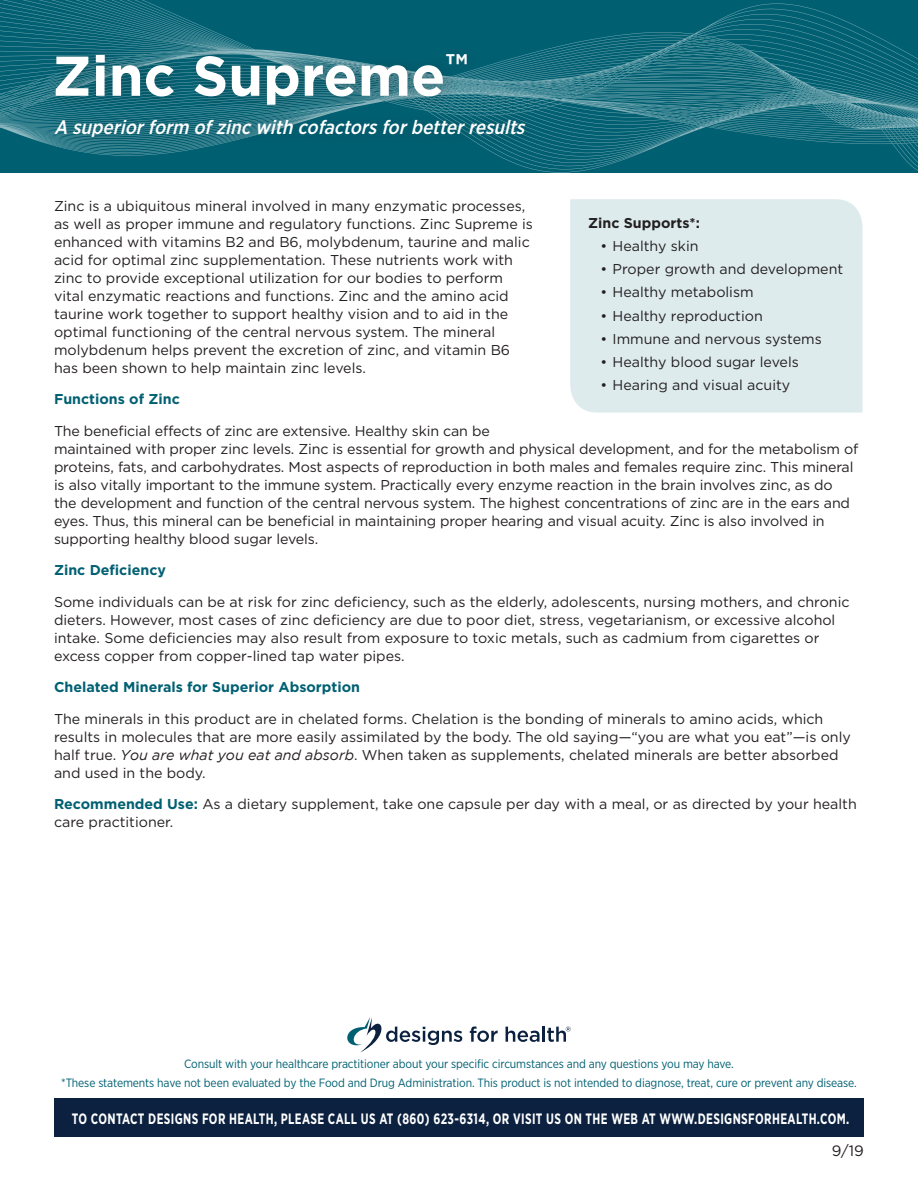
<style>
.page{position:relative;width:918px;height:1188px;background:#fff}
.page>*{position:absolute;margin:0;border:0;box-sizing:border-box;transform-origin:0 0}
.t1{font:700 55.95px "Gotham";color:#fff}
.t2{font:italic 500 19.5px "Gotham Narrow";color:#fff}
.t3{font:700 15px "Gotham Narrow";letter-spacing:.03em;color:#fff;scale:.8 1}
.t4{font:15px "Gotham";color:#231f20}
.t5{font:14.25px/18px "Gotham";color:#231f20}
.t6{font:700 14.25px "Gotham";color:#006072}
.t7{font:700 14.25px "Gotham";color:#231f20}
.t8{font:12px "Gotham Narrow";letter-spacing:-.01em;color:#006072}
.s1{font-style:italic}
.s2{font-weight:700;color:#006072}
</style>
<div class="page">
<svg style="left:0;top:0;width:918px;height:173px;background:#0a6677"></svg>
<img style="left:0;top:99px;width:385px;height:57px">
<img style="left:0;top:108px;width:918px;height:20px">
<img style="left:0;top:0;width:777px;height:69px">
<img style="left:0;top:77px;width:794px;height:19px">
<img style="left:1px;top:93px;width:825px;height:17px">
<img style="left:211px;top:34px;width:539px;height:49px">
<img style="left:485px;top:90px;width:337px;height:3px">
<div style="left:54px;top:1098px;width:810px;height:39px;background:#0b213f"></div>
<svg style="left:347px;top:1017px;width:115px;height:36px"></svg>
<svg style="left:470px;top:1026px;width:28px;height:16px"></svg>
<svg style="left:506px;top:1027px;width:34px;height:15px"></svg>
<hr style="left:542px;top:1027px;width:3px;height:15px;background:#0b213f">
<svg style="left:547px;top:1027px;width:24px;height:15px"></svg>
<div style="left:44px;top:41px;width:441px;height:80px;background:#231f20;opacity:.25"></div>
<div style="left:45px;top:108px;width:498px;height:44px;background:#231f20;opacity:.25"></div>
<div style="left:570px;top:199px;width:292px;height:214px;background:#deebed"></div>
<p class="t1" style="left:52px;top:39px;width:417px">Zinc Supreme<sup>™</sup></p>
<p class="t2" style="left:54px;top:115px;width:478px">A superiorform ofzincwith cofactorsforbetterresults</p>
<p class="t5" style="left:54px;top:196px;width:481px">Zinc is a ubiquitous mineral involved in many enzymatic processes, as well as proper immune and regulatory functions. Zinc Supreme is enhanced with vitamins B2 and B6, molybdenum, taurine and malic acid for optimal zinc supplementation. These nutrients work with zinc to provide exceptional utilization for our bodies to perform vital enzymatic reactions and functions. Zinc and the amino acid taurine work together to support healthy vision and to aid in the optimal functioning of the central nervous system. The mineral molybdenum helps prevent the excretion of zinc, and vitamin B6 has been shown to help maintain zinc levels.</p>
<p class="t6" style="left:54px;top:390px;width:127px">Functions of Zinc</p>
<p class="t5" style="left:54px;top:421px;width:806px">The beneficial effects of zinc are extensive. Healthy skin can be<br>maintained with proper zinc levels. Zinc is essential for growth and physical development, and for the metabolism of proteins, fats, and carbohydrates. Most aspects of reproduction in both males and females require zinc. This mineral is also vitally important to the immune system. Practically every enzyme reaction in the brain involves zinc, as do the development and function of the central nervous system. The highest concentrations of zinc are in the ears and eyes. Thus, this mineral can be beneficial in maintaining proper hearing and visual acuity. Zinc is also involved in supporting healthy blood sugar levels.</p>
<p class="t6" style="left:54px;top:561px;width:113px">Zinc Deficiency</p>
<p class="t5" style="left:54px;top:592px;width:797px">Some individuals can be at risk for zinc deficiency, such as the elderly, adolescents, nursing mothers, and chronic dieters. However, most cases of zinc deficiency are due to poor diet, stress, vegetarianism, or excessive alcohol intake. Some deficiencies may also result from exposure to toxic metals, such as cadmium from cigarettes or excess copper from copper-lined tap water pipes.</p>
<p class="t6" style="left:54px;top:678px;width:308px">Chelated Minerals for Superior Absorption</p>
<p class="t5" style="left:54px;top:709px;width:798px">The minerals in this product are in chelated forms. Chelation is the bonding of minerals to amino acids, which results in molecules that are more easily assimilated by the body. The old saying—“you are what you eat”—is only half true. <span class="s1">You are what you eat and absorb</span>. When taken as supplements, chelated minerals are better absorbed and used in the body.</p>
<p class="t5" style="left:54px;top:795px;width:804px"><span class="s2">Recommended Use:</span> As a dietary supplement, take one capsule per day with a meal, or as directed by your health care practitioner.</p>
<p class="t7" style="left:588px;top:213px;width:113px">Zinc Supports*:</p>
<p class="t5" style="left:600px;top:237px;width:100px">• Healthy skin</p>
<p class="t5" style="left:600px;top:260px;width:244px">• Proper growth and development</p>
<p class="t5" style="left:600px;top:283px;width:155px">• Healthy metabolism</p>
<p class="t5" style="left:600px;top:306px;width:164px">• Healthy reproduction</p>
<p class="t5" style="left:600px;top:330px;width:223px">• Immune and nervous systems</p>
<p class="t5" style="left:600px;top:353px;width:200px">• Healthy blood sugar levels</p>
<p class="t5" style="left:600px;top:376px;width:191px">• Hearing and visual acuity</p>
<p class="t8" style="left:184px;top:1057px;width:551px">Consult with your healthcare practitioner about your specific circumstances and any questions you may have.</p>
<p class="t8" style="left:61px;top:1075px;width:797px">*These statements have not been evaluated by the Food and Drug Administration. This product is not intended to diagnose, treat, cure or prevent any disease.</p>
<p class="t3" style="left:72px;top:1109px;width:973px">TO CONTACT DESIGNS FOR HEALTH, PLEASE CALL US AT (860) 623-6314, OR VISIT US ON THE WEB AT WWW.DESIGNSFORHEALTH.COM.</p>
<p class="t4" style="left:832px;top:1141px;width:34px">9/19</p>
</div>
